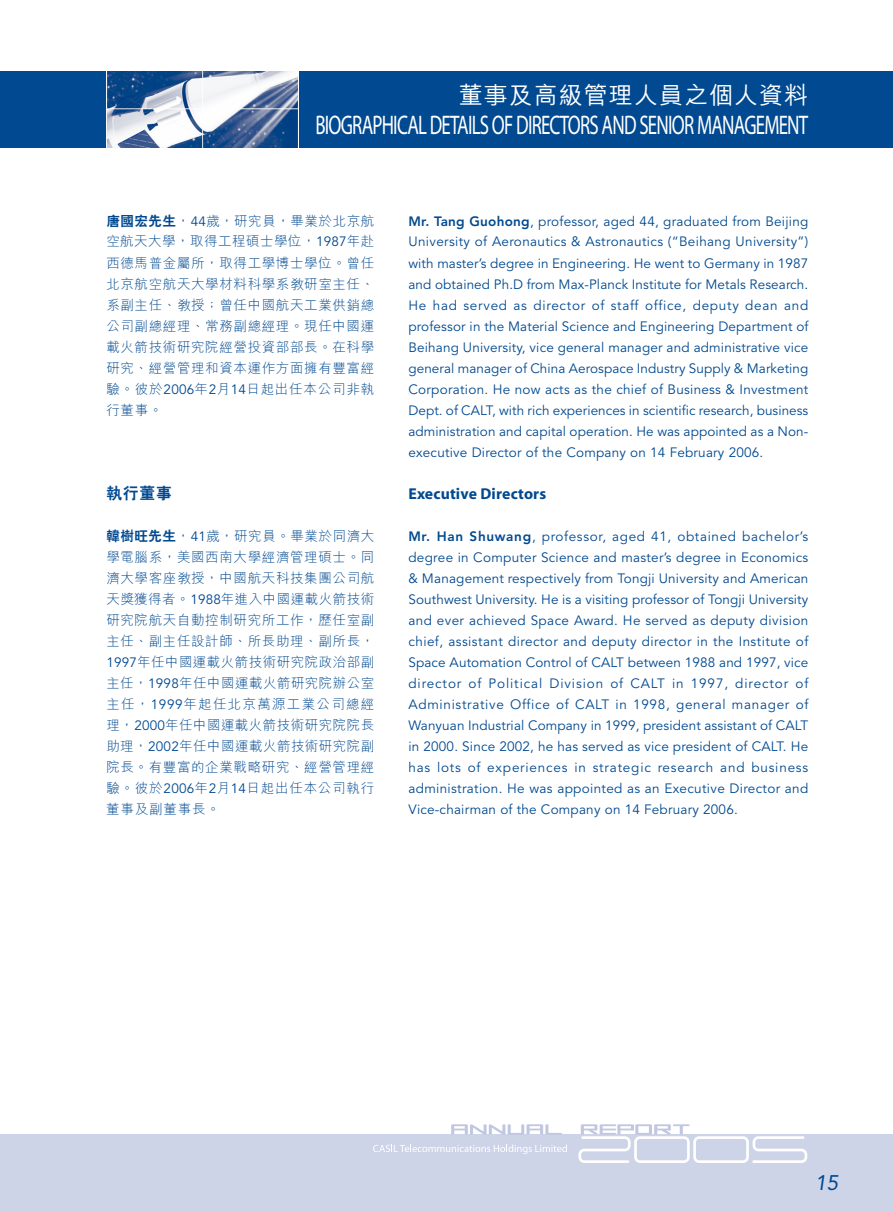
<style>
.page{position:relative;width:893px;height:1211px;background:#fff}
.page>*{position:absolute;margin:0;border:0;box-sizing:border-box;transform-origin:0 0}
.t1{font:27px "Myriad";letter-spacing:-.04em;color:#fff;scale:.7 1}
.t2{font:500 24px "M Hei";letter-spacing:.045em;color:#fff}
.t3{font:21px "Avenir";color:#014990}
.t4{font:700 15.75px "Myriad";letter-spacing:.01em;color:#014990}
.t5{font:800 15.75px "C Hei 2";color:#014990}
.t6{font:13.5px/21px "Avenir";letter-spacing:.015em;color:#014990;text-align:justify}
.t7{font:300 13.5px/21px "M Hei";letter-spacing:.045em;color:#014990;text-align:justify}
.s1{font-family:"C Hei 2";font-weight:800}
.s2{font-family:"Avenir";font-weight:400}
.s3{font-weight:800}
</style>
<div class="page">
<div style="left:0;top:1134px;width:892px;height:76px;background:#ced4e8"></div>
<div style="left:0;top:71px;width:892px;height:77px;background:#014990"></div>
<svg style="left:451px;top:1124px;width:111px;height:10px"></svg>
<svg style="left:578px;top:1124px;width:229px;height:39px"></svg>
<svg style="left:373px;top:1144px;width:194px;height:10px"></svg>
<img style="left:106px;top:71px;width:192px;height:77px">
<h2 class="t2" style="left:458px;top:86px;width:351px">董事及高級管理人員之個人資料</h2>
<h1 class="t1" style="left:315px;top:115px;width:705px">BIOGRAPHICAL DETAILS OF DIRECTORS AND SENIOR MANAGEMENT</h1>
<p class="t7" style="left:106px;top:212px;width:269px"><span class="s1">唐國宏先生</span>，<span class="s2">44</span>歲，研究員，畢業於北京航空航天大學，取得工程碩士學位，<span class="s2">1987</span>年赴西德馬普金屬所，取得工學博士學位。曾任北京航空航天大學材料科學系教研室主任、系副主任、教授；曾任中國航天工業供銷總公司副總經理、常務副總經理。現任中國運載火箭技術研究院經營投資部部長。在科學研究、經營管理和資本運作方面擁有豐富經驗。彼於<span class="s2">2006</span>年<span class="s2">2</span>月<span class="s2">14</span>日起出任本公司非執行董事。</p>
<p class="t5" style="left:106px;top:487px;width:67px">執行董事</p>
<p class="t7" style="left:106px;top:527px;width:269px"><span class="s1">韓樹旺先生</span>，<span class="s2">41</span>歲，研究員。畢業於同濟大學電腦系，美國西南大學經濟管理碩士。同濟大學客座教授，中國航天科技集團公司航天獎獲得者。<span class="s2">1988</span>年進入中國運載火箭技術研究院航天自動控制研究所工作，歷任室副主任、副主任設計師、所長助理、副所長，<span class="s2">1997</span>年任中國運載火箭技術研究院政治部副主任，<span class="s2">1998</span>年任中國運載火箭研究院辦公室主任，<span class="s2">1999</span>年起任北京萬源工業公司總經理，<span class="s2">2000</span>年任中國運載火箭技術研究院院長助理，<span class="s2">2002</span>年任中國運載火箭技術研究院副院長。有豐富的企業戰略研究、經營管理經驗。彼於<span class="s2">2006</span>年<span class="s2">2</span>月<span class="s2">14</span>日起出任本公司執行董事及副董事長。</p>
<p class="t6" style="left:408px;top:211px;width:401px"><span class="s3">Mr. Tang Guohong</span>, professor, aged 44, graduated from Beijing University of Aeronautics &amp; Astronautics (“Beihang University”) with master’s degree in Engineering. He went to Germany in 1987 and obtained Ph.D from Max-Planck Institute for Metals Research.<br>He had served as director of staff office, deputy dean and professor in the Material Science and Engineering Department of Beihang University, vice general manager and administrative vice general manager of China Aerospace Industry Supply &amp; Marketing Corporation. He now acts as the chief of Business &amp; Investment Dept. of CALT, with rich experiences in scientific research, business administration and capital operation. He was appointed as a Non&shy;executive Director of the Company on 14 February 2006.</p>
<p class="t4" style="left:408px;top:487px;width:139px">Executive Directors</p>
<p class="t6" style="left:408px;top:526px;width:401px"><span class="s3">Mr. Han Shuwang</span>, professor, aged 41, obtained bachelor’s degree in Computer Science and master’s degree in Economics &amp; Management respectively from Tongji University and American Southwest University. He is a visiting professor of Tongji University and ever achieved Space Award. He served as deputy division chief, assistant director and deputy director in the Institute of Space Automation Control of CALT between 1988 and 1997, vice director of Political Division of CALT in 1997, director of Administrative Office of CALT in 1998, general manager of Wanyuan Industrial Company in 1999, president assistant of CALT in 2000. Since 2002, he has served as vice president of CALT. He has lots of experiences in strategic research and business administration. He was appointed as an Executive Director and Vice-chairman of the Company on 14 February 2006.</p>
<h3 class="t3" style="left:814px;top:1173px;width:28px">15</h3>
</div>
